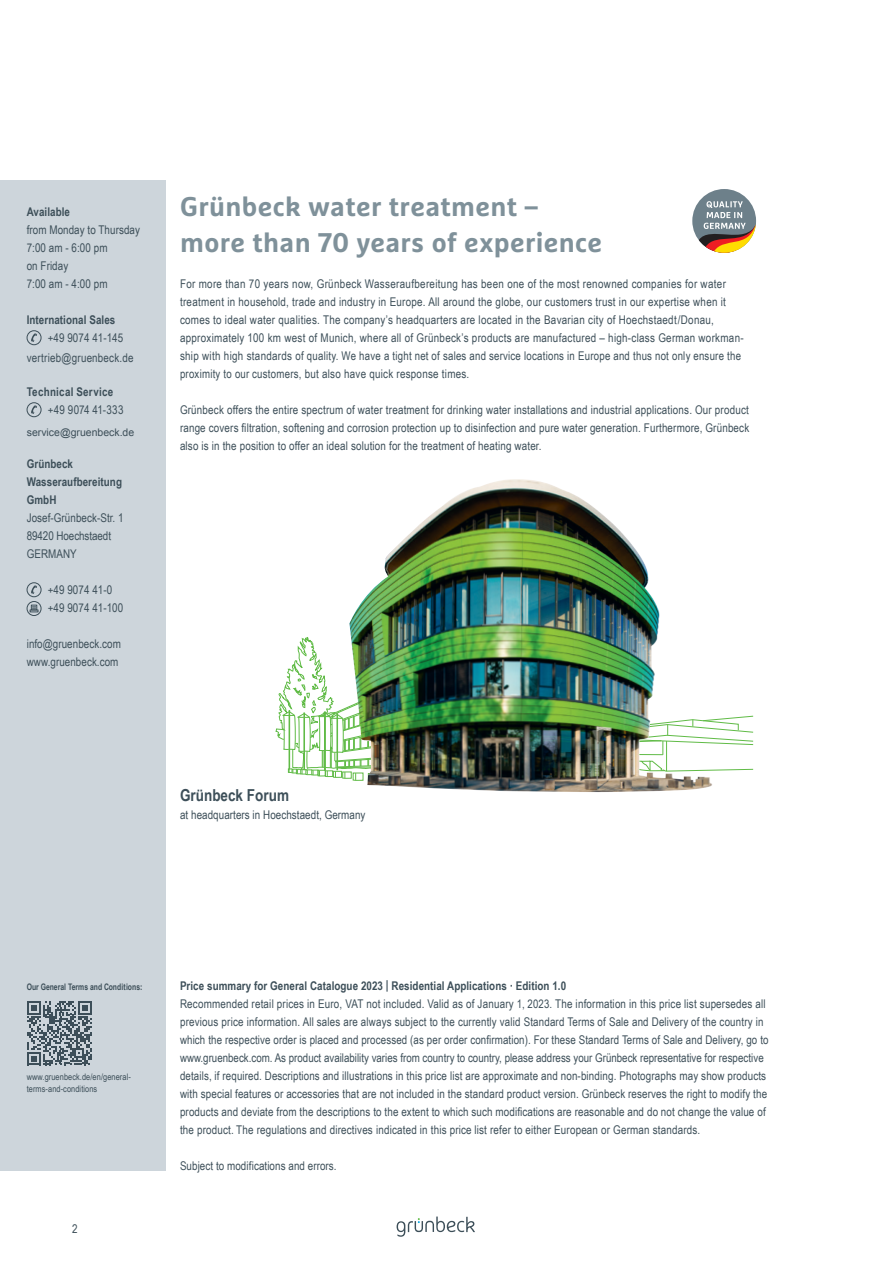
<style>
.page{position:relative;width:893px;height:1263px;background:#fff}
.page>*{position:absolute;margin:0;border:0;box-sizing:border-box;transform-origin:0 0}
.t1{font:700 27px/36px "Marselis Pro";letter-spacing:.015em;color:#7f919a}
.t2{font:700 16.5px "Arial Narrow";color:#3d4f59}
.t3{font:12px/18px "Arial Narrow";letter-spacing:.015em;color:#3d4f59}
.t4{font:700 12px/18px "Arial Narrow";letter-spacing:.005em;color:#3d4f59}
.t5{font:10.5px "Arial";color:#3d4f59}
.t6{font:9px/12px "Arial Narrow";letter-spacing:.01em;color:#3d4f59}
.t7{font:700 9px "Arial Narrow";color:#3d4f59;scale:.93 1}
.s1{font-weight:700}
.s2{font-size:11.7px}
</style>
<div class="page">
<svg style="left:397px;top:1216px;width:78px;height:21px"></svg>
<div style="left:0;top:180px;width:166px;height:990px;background:#cdd5db"></div>
<div style="left:27px;top:330px;width:14px;height:15px;border:1px solid #3d4f59;border-radius:50%"></div>
<svg style="left:31px;top:333px;width:6px;height:9px"></svg>
<div style="left:27px;top:402px;width:14px;height:15px;border:1px solid #3d4f59;border-radius:50%"></div>
<svg style="left:31px;top:405px;width:6px;height:9px"></svg>
<div style="left:27px;top:582px;width:14px;height:15px;border:1px solid #3d4f59;border-radius:50%"></div>
<svg style="left:31px;top:585px;width:6px;height:9px"></svg>
<div style="left:27px;top:601px;width:14px;height:15px;border:1px solid #3d4f59;border-radius:50%"></div>
<svg style="left:30px;top:605px;width:8px;height:7px"></svg>
<div style="left:692px;top:189px;width:64px;height:64px;background:#6d808a;border-radius:50%"></div>
<svg style="left:699px;top:201px;width:57px;height:52px"></svg>
<svg style="left:276px;top:637px;width:73px;height:142px"></svg>
<svg style="left:713px;top:716px;width:40px;height:55px"></svg>
<img style="left:349px;top:479px;width:364px;height:313px">
<svg style="left:27px;top:1001px;width:65px;height:64px"></svg>
<p class="t4" style="left:27px;top:202px;width:45px">Available</p>
<p class="t3" style="left:27px;top:220px;width:115px">from Monday to Thursday<br>7:00 am - 6:00 pm<br>on Friday<br>7:00 am - 4:00 pm</p>
<p class="t4" style="left:27px;top:310px;width:90px">International Sales</p>
<p class="t3" style="left:27px;top:327px;width:108px;line-height:20.2px;text-indent:21px">+49 9074 41-145 vertrieb@gruenbeck.de</p>
<p class="t4" style="left:27px;top:382px;width:88px">Technical Service</p>
<p class="t3" style="left:48px;top:400px;width:77px">+49 9074 41-333</p>
<p class="t5" style="left:27px;top:425px;width:109px">service@gruenbeck.de</p>
<p class="t4" style="left:27px;top:454px;width:97px">Grünbeck<br>Wasseraufbereitung<br>GmbH</p>
<p class="t3" style="left:27px;top:508px;width:98px">Josef-Grünbeck-Str. 1<br>89420 Hoechstaedt<br>GERMANY</p>
<p class="t3" style="left:48px;top:580px;width:77px">+49 9074 41-0 +49 9074 41-100</p>
<p class="t3" style="left:27px;top:634px;width:96px">info@gruenbeck.com www.gruenbeck.com</p>
<h1 class="t1" style="left:180px;top:188px;width:423px">Grünbeck water treatment – more than 70 years of experience</h1>
<p class="t3" style="left:180px;top:274px;width:565px">For more than 70 years now, Grünbeck Wasseraufbereitung has been one of the most renowned companies for water treatment in household, trade and industry in Europe. All around the globe, our customers trust in our expertise when it comes to ideal water qualities. The company’s headquarters are located in the Bavarian city of Hoechstaedt/Donau, approximately 100 km west of Munich, where all of Grünbeck’s products are manufactured – high-class German workman&shy;ship with high standards of quality. We have a tight net of sales and service locations in Europe and thus not only ensure the proximity to our customers, but also have quick response times.</p>
<p class="t3" style="left:180px;top:400px;width:571px;text-align:justify">Grünbeck offers the entire spectrum of water treatment for drinking water installations and industrial applications. Our product range covers filtration, softening and corrosion protection up to disinfection and pure water generation. Furthermore, Grünbeck also is in the position to offer an ideal solution for the treatment of heating water.</p>
<h2 class="t2" style="left:180px;top:783px;width:111px">Grünbeck Forum</h2>
<p class="t3" style="left:180px;top:805px;width:187px">at headquarters in Hoechstaedt, Germany</p>
<p class="t7" style="left:27px;top:980px;width:126px">Our General Terms and Conditions:</p>
<p class="t6" style="left:27px;top:1071px;width:106px">www.gruenbeck.de/en/general&shy;terms-and-conditions</p>
<p class="t3" style="left:72px;top:1219px;width:7px">2</p>
<p class="t3" style="left:180px;top:976px;width:590px"><span class="s1">Price summary for General Catalogue 2023 | Residential Applications · Edition 1.0<br></span>Recommended retail prices in Euro, VAT not included. Valid as of January <span class="s2">1, 2023.</span> The information in this price list supersedes all previous price information. All sales are always subject to the currently valid Standard Terms of Sale and Delivery of the country in which the respective order is placed and processed (as per order confirmation). For these Standard Terms of Sale and Delivery, go to www.gruenbeck.com. As product availability varies from country to country, please address your Grünbeck representative for respective details, if required. Descriptions and illustrations in this price list are approximate and non-binding. Photographs may show products with special features or accessories that are not included in the standard product version. Grünbeck reserves the right to modify the products and deviate from the descriptions to the extent to which such modifications are reasonable and do not change the value of the product. The regulations and directives indicated in this price list refer to either European or German standards.</p>
<p class="t3" style="left:180px;top:1156px;width:158px">Subject to modifications and errors.</p>
</div>
